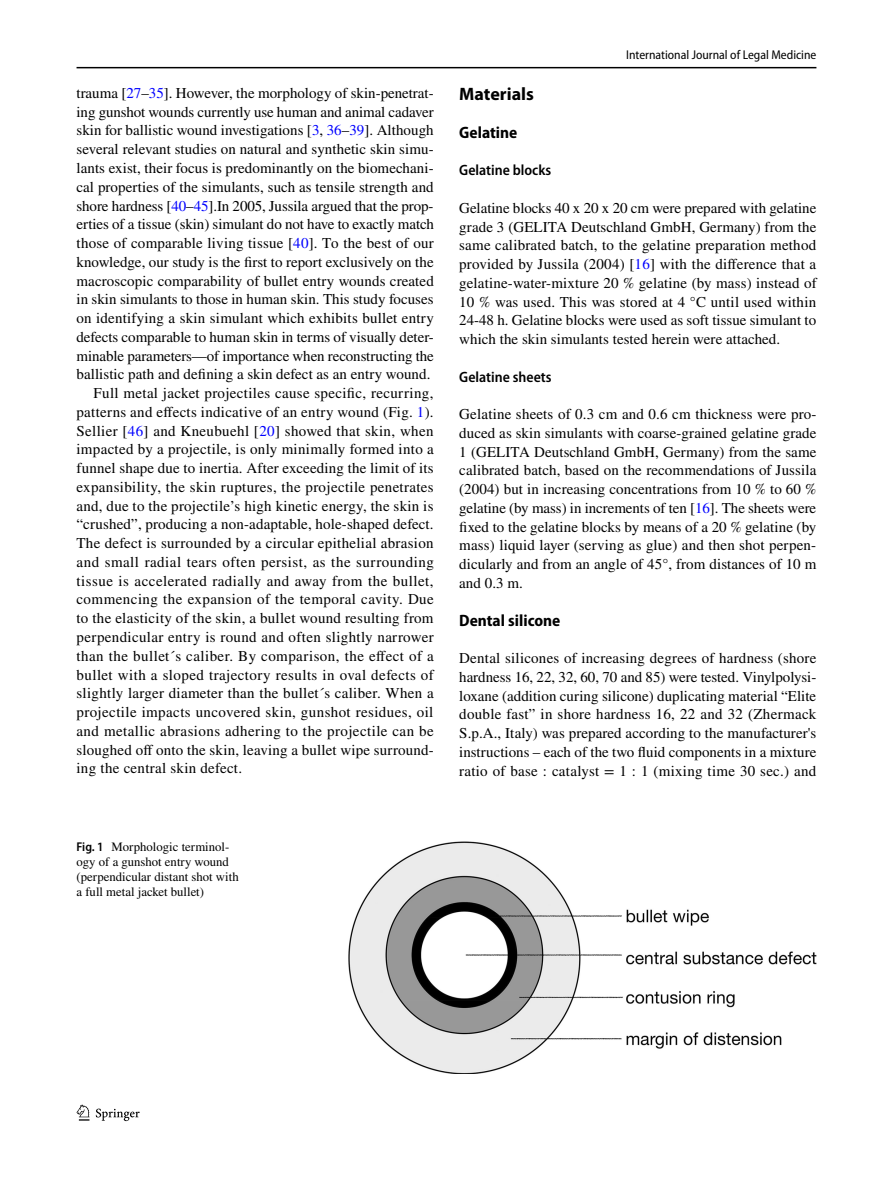
<style>
.page{position:relative;width:893px;height:1187px;background:#fff}
.page>*{position:absolute;margin:0;border:0;box-sizing:border-box;transform-origin:0 0}
.t1{font:700 18px "Myriad Pro";color:#000}
.t2{font:700 semi-condensed 16.5px "Myriad Pro";color:#000}
.t3{font:15px/18.8px "STIX";letter-spacing:.01em;color:#000;text-align:justify}
.t4{font:15px "STIX";letter-spacing:.03em;color:#000}
.t5{font:15px "STIX";letter-spacing:.035em;color:#000}
.t6{font:600 semi-condensed 15px "Myriad Pro";color:#000}
.t7{font:12.75px/15px "STIX";color:#000}
.t8{font:semi-condensed 12.75px "Myriad Pro";color:#000}
.s1{color:#00f}
.s2{font-family:"Myriad Pro";font-weight:600;font-stretch:semi-condensed}
</style>
<div class="page">
<hr style="left:77px;top:67px;width:739px;height:1px;background:#000">
<svg style="left:77px;top:1104px;width:12px;height:16px"></svg>
<svg style="left:96px;top:1108px;width:44px;height:12px"></svg>
<img style="left:349px;top:841px;width:467px;height:232px">
<p class="t3" style="left:77px;top:84px;width:359px">trauma [<span class="s1">27</span>–<span class="s1">35</span>]. However, the morphology of skin-penetrat-</p>
<p class="t3" style="left:77px;top:103px;width:359px">ing gunshot wounds currently use human and animal cadaver</p>
<p class="t3" style="left:77px;top:122px;width:359px">skin for ballistic wound investigations [<span class="s1">3</span>, <span class="s1">36</span>–<span class="s1">39</span>]. Although</p>
<p class="t3" style="left:77px;top:141px;width:359px">several relevant studies on natural and synthetic skin simu-</p>
<p class="t3" style="left:77px;top:159px;width:359px">lants exist, their focus is predominantly on the biomechani-</p>
<p class="t3" style="left:77px;top:178px;width:359px">cal properties of the simulants, such as tensile strength and</p>
<p class="t3" style="left:77px;top:197px;width:359px">shore hardness [<span class="s1">40</span>–<span class="s1">45</span>].In 2005, Jussila argued that the prop-</p>
<p class="t3" style="left:77px;top:216px;width:359px">erties of a tissue (skin) simulant do not have to exactly match</p>
<p class="t3" style="left:77px;top:234px;width:359px">those of comparable living tissue [<span class="s1">40</span>]. To the best of our</p>
<p class="t3" style="left:77px;top:253px;width:359px">knowledge, our study is the first to report exclusively on the</p>
<p class="t3" style="left:77px;top:272px;width:359px">macroscopic comparability of bullet entry wounds created</p>
<p class="t3" style="left:77px;top:291px;width:359px">in skin simulants to those in human skin. This study focuses</p>
<p class="t3" style="left:77px;top:309px;width:359px">on identifying a skin simulant which exhibits bullet entry</p>
<p class="t3" style="left:77px;top:328px;width:359px">defects comparable to human skin in terms of visually deter-</p>
<p class="t3" style="left:77px;top:347px;width:359px">minable parameters—of importance when reconstructing the</p>
<p class="t3" style="left:77px;top:366px;width:355px">ballistic path and defining a skin defect as an entry wound.</p>
<p class="t3" style="left:94px;top:384px;width:341px">Full metal jacket projectiles cause specific, recurring,</p>
<p class="t3" style="left:77px;top:403px;width:359px">patterns and effects indicative of an entry wound (Fig. <span class="s1">1</span>).</p>
<p class="t3" style="left:77px;top:422px;width:359px">Sellier [<span class="s1">46</span>] and Kneubuehl [<span class="s1">20</span>] showed that skin, when</p>
<p class="t3" style="left:77px;top:441px;width:359px">impacted by a projectile, is only minimally formed into a</p>
<p class="t3" style="left:77px;top:459px;width:359px">funnel shape due to inertia. After exceeding the limit of its</p>
<p class="t3" style="left:77px;top:478px;width:359px">expansibility, the skin ruptures, the projectile penetrates</p>
<p class="t3" style="left:77px;top:497px;width:358px">and, due to the projectile’s high kinetic energy, the skin is</p>
<p class="t3" style="left:77px;top:516px;width:359px">“crushed”, producing a non-adaptable, hole-shaped defect.</p>
<p class="t3" style="left:77px;top:534px;width:359px">The defect is surrounded by a circular epithelial abrasion</p>
<p class="t5" style="left:77px;top:551px;width:359px">and small radial tears often persist, as the surrounding</p>
<p class="t4" style="left:77px;top:570px;width:359px">tissue is accelerated radially and away from the bullet,</p>
<p class="t4" style="left:77px;top:589px;width:359px">commencing the expansion of the temporal cavity. Due</p>
<p class="t3" style="left:77px;top:609px;width:359px">to the elasticity of the skin, a bullet wound resulting from</p>
<p class="t3" style="left:77px;top:628px;width:359px">perpendicular entry is round and often slightly narrower</p>
<p class="t4" style="left:77px;top:645px;width:359px">than the bullet´s caliber. By comparison, the effect of a</p>
<p class="t4" style="left:77px;top:664px;width:359px">bullet with a sloped trajectory results in oval defects of</p>
<p class="t3" style="left:77px;top:684px;width:359px">slightly larger diameter than the bullet´s caliber. When a</p>
<p class="t3" style="left:77px;top:703px;width:358px">projectile impacts uncovered skin, gunshot residues, oil</p>
<p class="t4" style="left:77px;top:720px;width:359px">and metallic abrasions adhering to the projectile can be</p>
<p class="t3" style="left:77px;top:741px;width:359px">sloughed off onto the skin, leaving a bullet wipe surround-</p>
<p class="t3" style="left:77px;top:759px;width:167px">ing the central skin defect.</p>
<p class="t8" style="left:626px;top:48px;width:192px">International Journal of Legal Medicine</p>
<p class="t1" style="left:459px;top:82px;width:76px">Materials</p>
<p class="t2" style="left:459px;top:123px;width:60px">Gelatine</p>
<p class="t6" style="left:459px;top:162px;width:94px">Gelatine blocks</p>
<p class="t3" style="left:459px;top:199px;width:359px">Gelatine blocks 40 x 20 x 20 cm were prepared with gelatine grade 3 (GELITA Deutschland GmbH, Germany) from the same calibrated batch, to the gelatine preparation method provided by Jussila (2004) [<span class="s1">16</span>] with the difference that a gelatine-water-mixture 20 % gelatine (by mass) instead of 10 % was used. This was stored at 4 °C until used within 24-48 h. Gelatine blocks were used as soft tissue simulant to which the skin simulants tested herein were attached.</p>
<p class="t6" style="left:459px;top:368px;width:94px">Gelatine sheets</p>
<p class="t3" style="left:459px;top:405px;width:359px">Gelatine sheets of 0.3 cm and 0.6 cm thickness were pro&shy;duced as skin simulants with coarse-grained gelatine grade 1 (GELITA Deutschland GmbH, Germany) from the same calibrated batch, based on the recommendations of Jussila (2004) but in increasing concentrations from 10 % to 60 % gelatine (by mass) in increments of ten [<span class="s1">16</span>]. The sheets were fixed to the gelatine blocks by means of a 20 % gelatine (by mass) liquid layer (serving as glue) and then shot perpen&shy;dicularly and from an angle of 45°, from distances of 10 m and 0.3 m.</p>
<p class="t2" style="left:459px;top:610px;width:103px">Dental silicone</p>
<p class="t3" style="left:459px;top:649px;width:359px">Dental silicones of increasing degrees of hardness (shore hardness 16, 22, 32, 60, 70 and 85) were tested. Vinylpolysi&shy;loxane (addition curing silicone) duplicating material “Elite double fast” in shore hardness 16, 22 and 32 (Zhermack S.p.A., Italy) was prepared according to the manufacturer's instructions – each of the two fluid components in a mixture ratio of base : catalyst = 1 : 1 (mixing time 30 sec.) and</p>
<p class="t7" style="left:77px;top:839px;width:164px"><span class="s2">Fig. 1</span> Morphologic terminol&shy;ogy of a gunshot entry wound (perpendicular distant shot with a full metal jacket bullet)</p>
</div>
